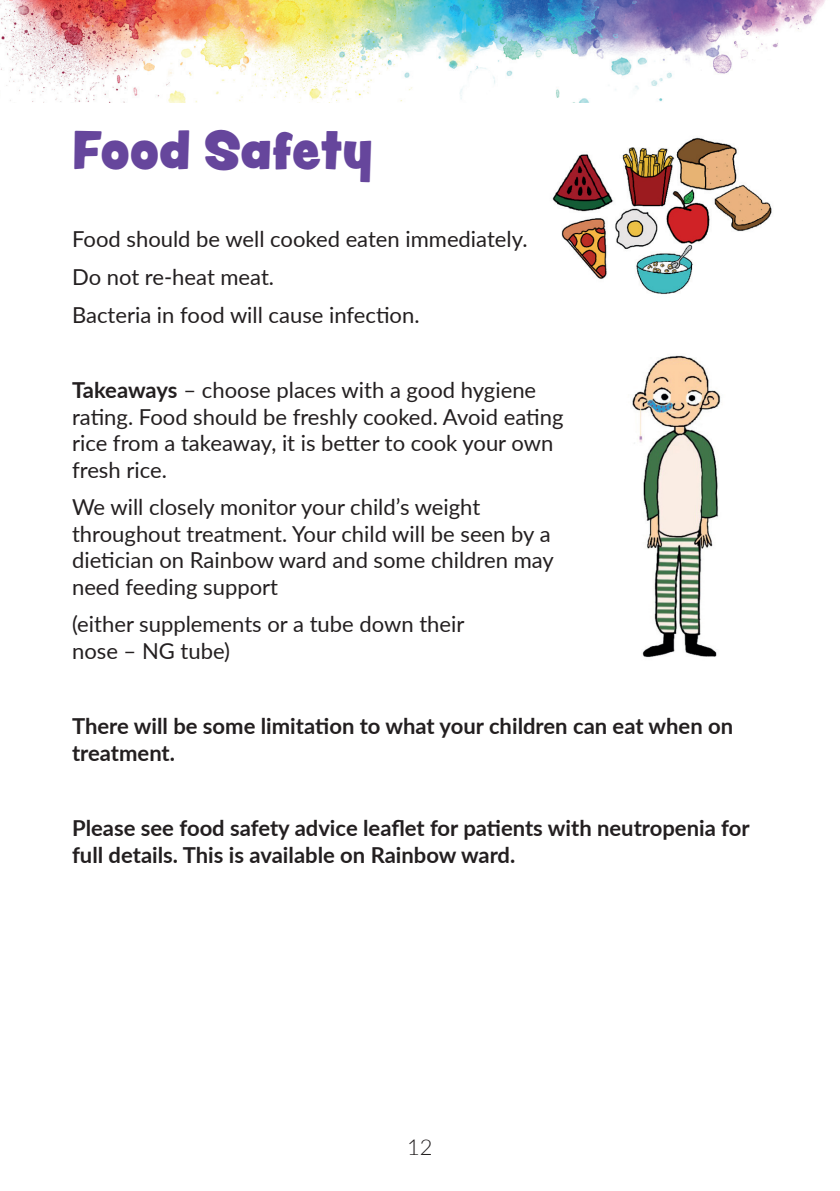
<style>
.page{position:relative;width:840px;height:1191px;background:#fff}
.page>*{position:absolute;margin:0;border:0;box-sizing:border-box;transform-origin:0 0}
.t1{font:48px "Peachy Keen JF";color:#66469c}
.t2{font:22px/26.4px "Lato";color:#231f20}
.t3{font:700 22px/26.4px "Lato";color:#231f20}
.t4{font:300 22px "Lato";color:#231f20}
.s1{font-weight:700}
</style>
<div class="page">
<img style="left:552px;top:137px;width:220px;height:157px">
<img style="left:632px;top:355px;width:89px;height:303px">
<img style="left:0;top:0;width:825px;height:102px">
<h1 class="t1" style="left:72px;top:113px;width:302px">Food Safety</h1>
<p class="t2" style="left:72px;top:219px;width:456px;line-height:37.8px">Food should be well cooked eaten immediately.<br>Do not re-heat meat.<br>Bacteria in food will cause infection.</p>
<p class="t2" style="left:72px;top:376px;width:492px"><span class="s1">Takeaways</span> – choose places with a good hygiene rating. Food should be freshly cooked. Avoid eating rice from a takeaway, it is better to cook your own fresh rice.</p>
<p class="t2" style="left:72px;top:493px;width:483px">We will closely monitor your child’s weight throughout treatment. Your child will be seen by a dietician on Rainbow ward and some children may need feeding support</p>
<p class="t2" style="left:72px;top:610px;width:394px">(either supplements or a tube down their nose – NG tube)</p>
<p class="t3" style="left:72px;top:712px;width:662px">There will be some limitation to what your children can eat when on treatment.</p>
<p class="t3" style="left:72px;top:814px;width:678px">Please see food safety advice leaflet for patients with neutropenia for full details. This is available on Rainbow ward.</p>
<p class="t4" style="left:407px;top:1131px;width:27px">12</p>
</div>
